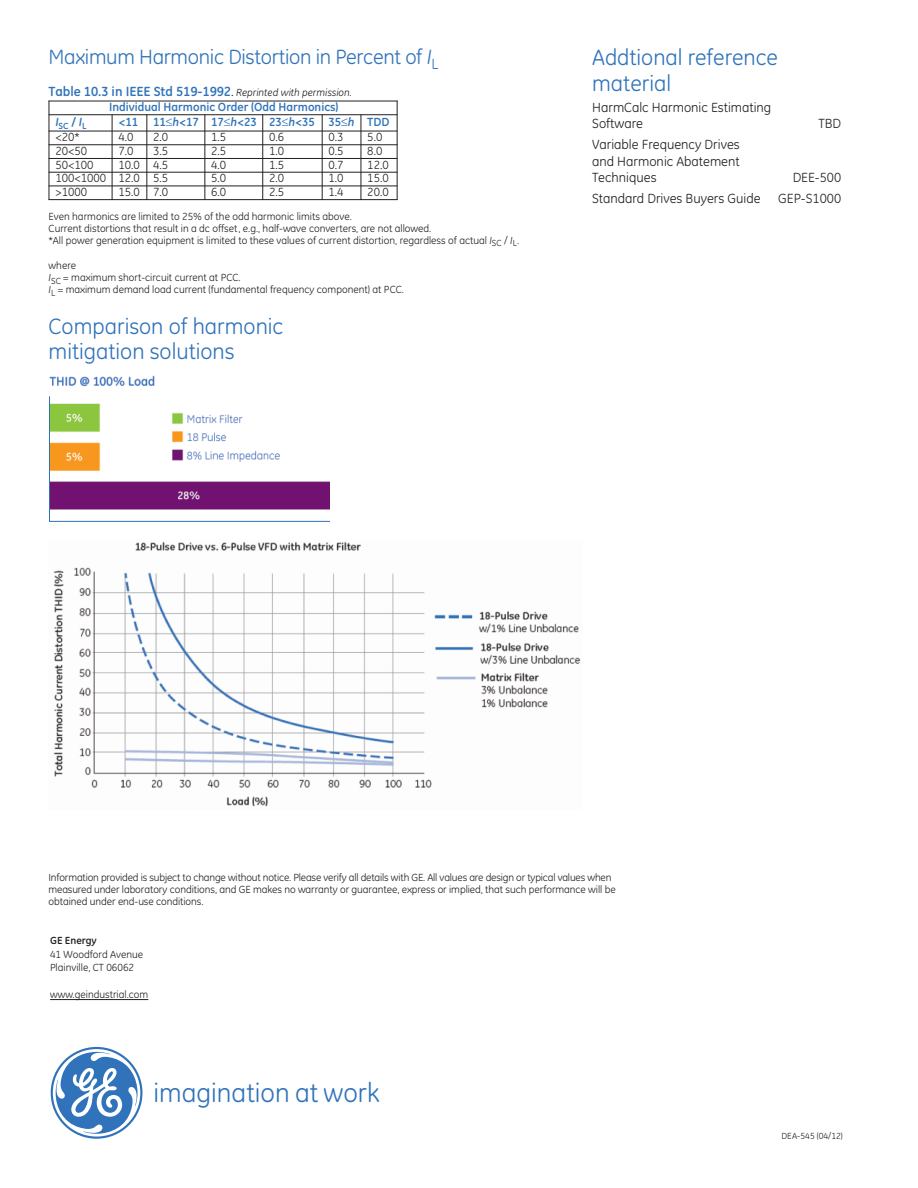
<style>
.page{position:relative;width:918px;height:1188px;background:#fff}
.page>*{position:absolute;margin:0;border:0;box-sizing:border-box;transform-origin:0 0}
.t1{font:27px "GE Inspira";color:#3073ba}
.t2{font:22.5px/25.5px "GE Inspira";color:#3073ba}
.t3{font:21px "GE Inspira";letter-spacing:-.015em;color:#3073ba}
.t4{font:13.5px/16.5px "GE Inspira";color:#231f20}
.t5{font:700 13.5px "GE Inspira";color:#3073ba}
.t6{font:12px "GE Inspira";color:#231f20}
.t7{font:700 12px "GE Inspira";color:#3073ba}
.t8{font:10.5px/12px "GE Inspira";color:#231f20}
.t9{font:700 10.5px "GE Inspira";color:#231f20}
.t10{font:9px "GE Inspira";color:#231f20}
.t11{font:700 9px "GE Inspira";color:#3073ba}
.s1{font-style:italic}
.s2{font-weight:400;color:#231f20}
.s3{font-weight:400;font-style:italic;font-size:10.5px;color:#231f20}
</style>
<div class="page">
<svg style="left:51px;top:1047px;width:91px;height:92px"></svg>
<hr style="left:50px;top:999px;width:98px;height:1px;background:#231f20">
<img style="left:53px;top:542px;width:527px;height:265px">
<hr style="left:49px;top:101px;width:1px;height:99px;background:#231f20">
<hr style="left:112px;top:114px;width:1px;height:86px;background:#231f20">
<hr style="left:146px;top:114px;width:1px;height:86px;background:#231f20">
<hr style="left:204px;top:114px;width:1px;height:86px;background:#231f20">
<hr style="left:262px;top:114px;width:1px;height:86px;background:#231f20">
<hr style="left:322px;top:114px;width:1px;height:86px;background:#231f20">
<hr style="left:361px;top:114px;width:1px;height:86px;background:#231f20">
<hr style="left:397px;top:101px;width:1px;height:99px;background:#231f20">
<hr style="left:49px;top:101px;width:349px;height:1px;background:#231f20">
<hr style="left:49px;top:114px;width:349px;height:1px;background:#231f20">
<hr style="left:49px;top:131px;width:349px;height:1px;background:#231f20">
<hr style="left:49px;top:144px;width:349px;height:1px;background:#231f20">
<hr style="left:49px;top:158px;width:349px;height:1px;background:#231f20">
<hr style="left:49px;top:172px;width:349px;height:1px;background:#231f20">
<hr style="left:49px;top:186px;width:349px;height:1px;background:#231f20">
<hr style="left:49px;top:199px;width:349px;height:1px;background:#231f20">
<img style="left:49px;top:375px;width:106px;height:12px">
<svg style="left:49px;top:396px;width:281px;height:126px"></svg>
<h3 class="t3" style="left:49px;top:50px;width:391px">Maximum Harmonic Distortion in Percent of <span class="s1">I</span><sub>L</sub></h3>
<p class="t5" style="left:49px;top:87px;width:305px">Table 10.3 in IEEE Std 519-1992<span class="s2">.</span> <span class="s3">Reprinted with permission.</span></p>
<p class="t7" style="left:109px;top:103px;width:231px">Individual Harmonic Order (Odd Harmonics)</p>
<p class="t11" style="left:55px;top:123px;width:33px"><sup>I</sup>SC <sup>/</sup> <sup>I</sup>L</p>
<p class="t7" style="left:118px;top:118px;width:273px">&lt;11 11≤<span class="s1">h</span>&lt;17 17≤<span class="s1">h</span>&lt;23 23≤<span class="s1">h</span>&lt;35 35≤<span class="s1">h</span> TDD</p>
<p class="t6" style="left:55px;top:133px;width:26px">&lt;20*</p>
<p class="t6" style="left:118px;top:133px;width:17px">4.0</p>
<p class="t6" style="left:153px;top:133px;width:17px">2.0</p>
<p class="t6" style="left:211px;top:133px;width:17px">1.5</p>
<p class="t6" style="left:269px;top:133px;width:17px">0.6</p>
<p class="t6" style="left:329px;top:133px;width:17px">0.3</p>
<p class="t6" style="left:367px;top:133px;width:17px">5.0</p>
<p class="t6" style="left:55px;top:147px;width:33px">20&lt;50</p>
<p class="t6" style="left:118px;top:147px;width:17px">7.0</p>
<p class="t6" style="left:153px;top:147px;width:17px">3.5</p>
<p class="t6" style="left:211px;top:147px;width:17px">2.5</p>
<p class="t6" style="left:269px;top:147px;width:17px">1.0</p>
<p class="t6" style="left:329px;top:147px;width:17px">0.5</p>
<p class="t6" style="left:367px;top:147px;width:17px">8.0</p>
<p class="t6" style="left:55px;top:160px;width:40px">50&lt;100</p>
<p class="t6" style="left:118px;top:160px;width:51px">10.0 4.5</p>
<p class="t6" style="left:211px;top:160px;width:17px">4.0</p>
<p class="t6" style="left:269px;top:160px;width:17px">1.5</p>
<p class="t6" style="left:329px;top:160px;width:17px">0.7</p>
<p class="t6" style="left:367px;top:160px;width:23px">12.0</p>
<p class="t6" style="left:55px;top:174px;width:114px">100&lt;1000 12.0 5.5</p>
<p class="t6" style="left:211px;top:174px;width:17px">5.0</p>
<p class="t6" style="left:269px;top:174px;width:17px">2.0</p>
<p class="t6" style="left:329px;top:174px;width:17px">1.0</p>
<p class="t6" style="left:367px;top:174px;width:23px">15.0</p>
<p class="t6" style="left:55px;top:188px;width:33px">&gt;1000</p>
<p class="t6" style="left:118px;top:188px;width:51px">15.0 7.0</p>
<p class="t6" style="left:211px;top:188px;width:17px">6.0</p>
<p class="t6" style="left:269px;top:188px;width:17px">2.5</p>
<p class="t6" style="left:329px;top:188px;width:17px">1.4</p>
<p class="t6" style="left:367px;top:188px;width:23px">20.0</p>
<p class="t8" style="left:49px;top:211px;width:472px">Even harmonics are limited to 25% of the odd harmonic limits above.<br>Current distortions that result in a dc offset, e.g., half-wave converters, are not allowed.<br>*All power generation equipment is limited to these values of current distortion, regardless of actual <span class="s1">I</span><sub>SC</sub> / <span class="s1">I</span><sub>L</sub>.</p>
<p class="t8" style="left:49px;top:261px;width:357px">where<br><span class="s1">I</span><sub>SC</sub> = maximum short-circuit current at PCC.<br><span class="s1">I</span><sub>L</sub> = maximum demand load current (fundamental frequency component) at PCC.</p>
<h2 class="t2" style="left:49px;top:315px;width:236px">Comparison of harmonic mitigation solutions</h2>
<h2 class="t2" style="left:592px;top:47px;width:187px">Addtional reference material</h2>
<p class="t4" style="left:592px;top:100px;width:181px">HarmCalc Harmonic Estimating<br>Software</p>
<p class="t4" style="left:592px;top:138px;width:149px;text-align:justify">Variable Frequency Drives and Harmonic Abatement Techniques</p>
<p class="t4" style="left:818px;top:117px;width:24px">TBD</p>
<p class="t4" style="left:793px;top:171px;width:50px">DEE-500</p>
<p class="t4" style="left:592px;top:191px;width:170px">Standard Drives Buyers Guide</p>
<p class="t4" style="left:778px;top:191px;width:64px">GEP-S1000</p>
<p class="t8" style="left:49px;top:872px;width:569px">Information provided is subject to change without notice. Please verify all details with GE. All values are design or typical values when measured under laboratory conditions, and GE makes no warranty or guarantee, express or implied, that such performance will be obtained under end-use conditions.</p>
<p class="t9" style="left:50px;top:937px;width:48px">GE Energy</p>
<p class="t8" style="left:50px;top:948px;width:95px;line-height:13.5px">41 Woodford Avenue<br>Plainville, CT 06062</p>
<p class="t8" style="left:50px;top:990px;width:100px">www.geindustrial.com</p>
<h1 class="t1" style="left:154px;top:1083px;width:228px">imagination at work</h1>
<p class="t10" style="left:782px;top:1133px;width:63px">DEA-545 (04/12)</p>
</div>
